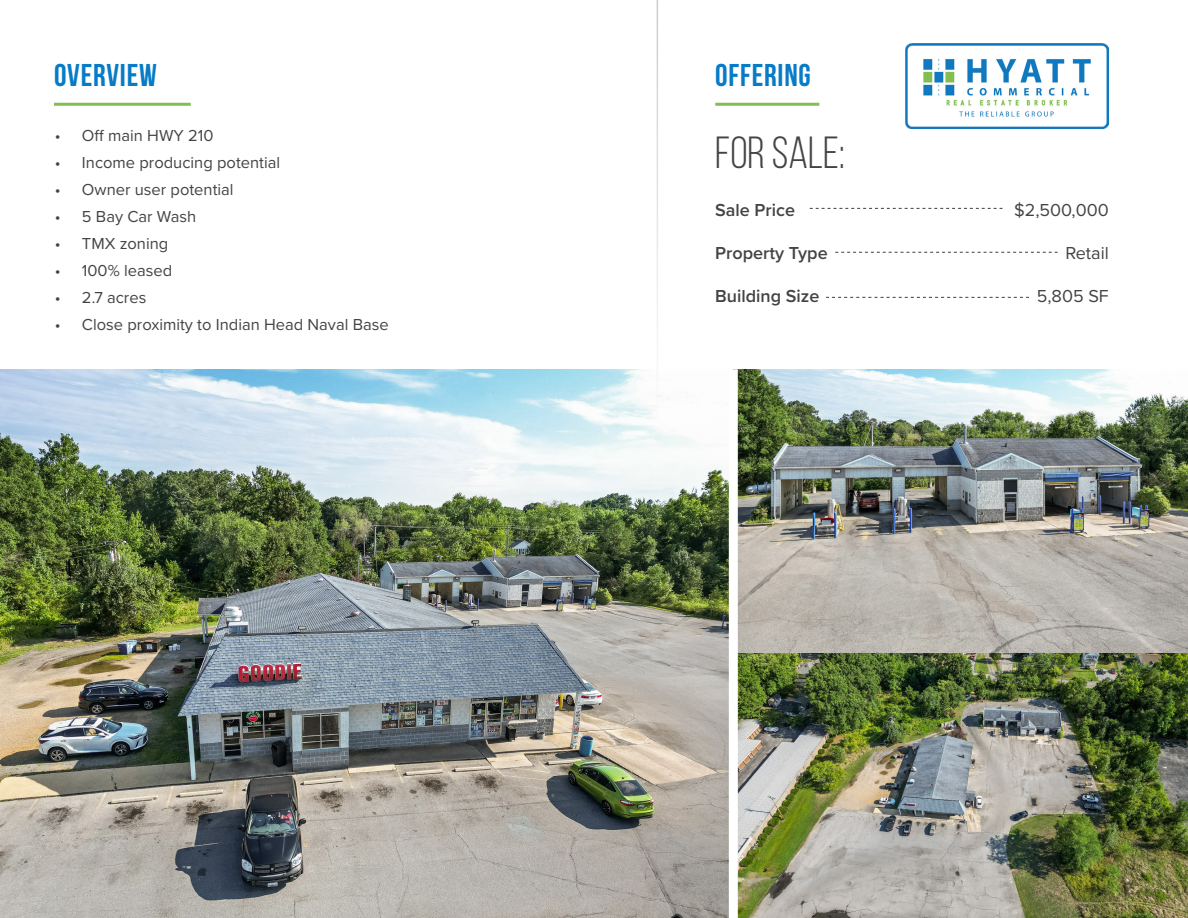
<style>
.page{position:relative;width:1188px;height:918px;background:#fff}
.page>*{position:absolute;margin:0;border:0;box-sizing:border-box;transform-origin:0 0}
.t1{font:45px "Bebas Neue";color:#444}
.t2{font:700 31.5px "Bebas Neue";letter-spacing:.025em;color:#077bc6}
.t3{font:600 18px "Proxima Nova";color:#444}
.t4{font:18px "Proxima Nova";color:#444}
.t5{font:16.5px "Proxima Nova";color:#444}
</style>
<div class="page">
<img style="left:0;top:370px;width:729px;height:548px">
<hr style="left:715px;top:103px;width:104px;height:3px;background:#80c052">
<hr style="left:657px;top:0;width:1px;height:420px;background:#ccc">
<hr style="left:54px;top:103px;width:137px;height:3px;background:#80c052">
<svg style="left:810px;top:208px;width:192px;height:1px"></svg>
<svg style="left:835px;top:252px;width:223px;height:1px"></svg>
<img style="left:906px;top:44px;width:203px;height:84px">
<svg style="left:826px;top:297px;width:203px;height:1px"></svg>
<img style="left:738px;top:652px;width:450px;height:266px">
<img style="left:738px;top:369px;width:450px;height:283px">
<h2 class="t2" style="left:54px;top:58px;width:104px">OVERVIEW</h2>
<p class="t5" style="left:55px;top:124px;width:160px">• Off main HWY 210</p>
<p class="t5" style="left:55px;top:151px;width:227px">• Income producing potential</p>
<p class="t5" style="left:55px;top:178px;width:180px">• Owner user potential</p>
<p class="t5" style="left:55px;top:205px;width:143px">• 5 Bay Car Wash</p>
<p class="t5" style="left:55px;top:232px;width:115px">• TMX zoning</p>
<p class="t5" style="left:55px;top:259px;width:119px">• 100% leased</p>
<p class="t5" style="left:55px;top:286px;width:93px">• 2.7 acres</p>
<p class="t5" style="left:55px;top:312px;width:335px">• Close proximity to Indian Head Naval Base</p>
<h2 class="t2" style="left:715px;top:58px;width:97px">OFFERING</h2>
<h1 class="t1" style="left:715px;top:128px;width:131px">FOR Sale:</h1>
<p class="t3" style="left:715px;top:197px;width:81px">Sale Price</p>
<p class="t3" style="left:715px;top:240px;width:114px">Property Type</p>
<p class="t3" style="left:715px;top:283px;width:106px">Building Size</p>
<p class="t4" style="left:1014px;top:197px;width:96px">$2,500,000</p>
<p class="t4" style="left:1065px;top:240px;width:45px">Retail</p>
<p class="t4" style="left:1037px;top:283px;width:73px">5,805 SF</p>
</div>
